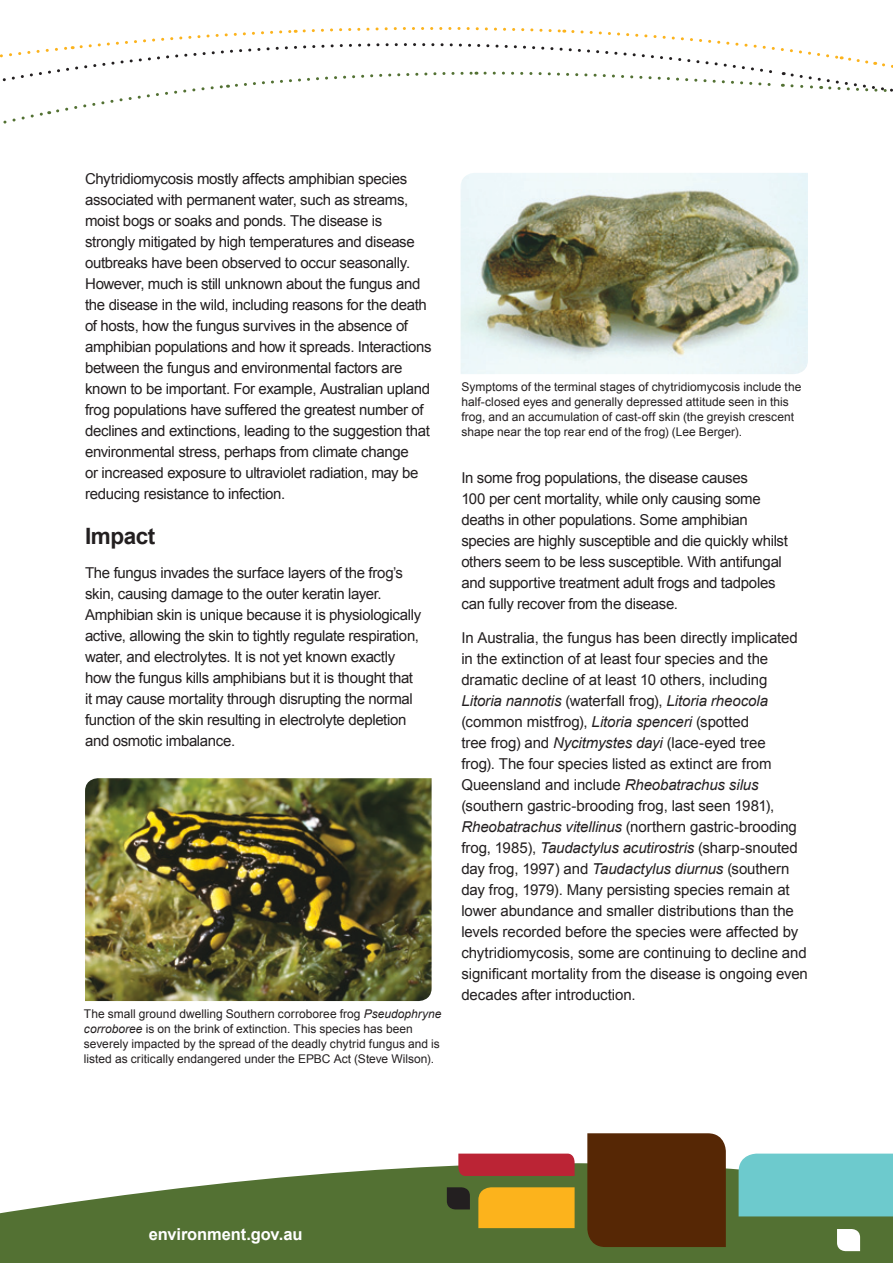
<style>
.page{position:relative;width:893px;height:1263px;background:#fff}
.page>*{position:absolute;margin:0;border:0;box-sizing:border-box;transform-origin:0 0}
.Subhead_2{font:700 22.5px "Arial";letter-spacing:-.02em;color:#231f20}
.t1{font:700 16.5px "Arial";letter-spacing:-.01em;color:#fff}
.Text{font:15px/21px "Arial";letter-spacing:-.02em;color:#231f20}
.Text-2{font:12px/15px "Arial";color:#231f20}
.s1{font-style:italic}
</style>
<div class="page">
<svg style="left:0;top:1163px;width:893px;height:100px;fill:#537133"></svg>
<div style="left:739px;top:1153px;width:154px;height:63px;background:#6dcacd"></div>
<svg style="left:447px;top:1187px;width:23px;height:22px"></svg>
<div style="left:478px;top:1187px;width:97px;height:41px;background:#fcb31c"></div>
<svg style="left:837px;top:1229px;width:23px;height:22px"></svg>
<div style="left:587px;top:1133px;width:139px;height:114px;background:#562705"></div>
<div style="left:458px;top:1153px;width:117px;height:23px;background:#bb2435"></div>
<svg style="left:0;top:27px;width:893px;height:97px"></svg>
<img style="left:461px;top:173px;width:347px;height:201px">
<img style="left:85px;top:778px;width:347px;height:223px">
<p class="Text" style="left:85px;top:168px;width:348px">Chytridiomycosis mostly affects amphibian species associated with permanent water, such as streams, moist bogs or soaks and ponds. The disease is strongly mitigated by high temperatures and disease outbreaks have been observed to occur seasonally.<br>However, much is still unknown about the fungus and the disease in the wild, including reasons for the death of hosts, how the fungus survives in the absence of amphibian populations and how it spreads. Interactions between the fungus and environmental factors are known to be important. For example, Australian upland frog populations have suffered the greatest number of declines and extinctions, leading to the suggestion that environmental stress, perhaps from climate change<br>or increased exposure to ultraviolet radiation, may be reducing resistance to infection.</p>
<p class="Subhead_2" style="left:85px;top:521px;width:72px">Impact</p>
<p class="Text" style="left:85px;top:562px;width:338px">The fungus invades the surface layers of the frog’s skin, causing damage to the outer keratin layer.<br>Amphibian skin is unique because it is physiologically active, allowing the skin to tightly regulate respiration, water, and electrolytes. It is not yet known exactly how the fungus kills amphibians but it is thought that it may cause mortality through disrupting the normal function of the skin resulting in electrolyte depletion and osmotic imbalance.</p>
<p class="Text-2" style="left:84px;top:1007px;width:359px">The small ground dwelling Southern corroboree frog <span class="s1">Pseudophryne corroboree</span> is on the brink of extinction. This species has been severely impacted by the spread of the deadly chytrid fungus and is listed as critically endangered under the EPBC Act (Steve Wilson).</p>
<p class="Text-2" style="left:461px;top:380px;width:341px">Symptoms of the terminal stages of chytridiomycosis include the half-closed eyes and generally depressed attitude seen in this frog, and an accumulation of cast-off skin (the greyish crescent shape near the top rear end of the frog) (Lee Berger).</p>
<p class="Text" style="left:461px;top:467px;width:328px">In some frog populations, the disease causes<br>100 per cent mortality, while only causing some deaths in other populations. Some amphibian species are highly susceptible and die quickly whilst others seem to be less susceptible. With antifungal and supportive treatment adult frogs and tadpoles can fully recover from the disease.</p>
<p class="Text" style="left:461px;top:627px;width:348px">In Australia, the fungus has been directly implicated in the extinction of at least four species and the dramatic decline of at least 10 others, including <span class="s1">Litoria nannotis</span> (waterfall frog), <span class="s1">Litoria rheocola </span>(common mistfrog), <span class="s1">Litoria spenceri</span> (spotted<br>tree frog) and <span class="s1">Nycitmystes dayi</span> (lace-eyed tree<br>frog). The four species listed as extinct are from Queensland and include <span class="s1">Rheobatrachus silus </span>(southern gastric-brooding frog, last seen 1981), <span class="s1">Rheobatrachus vitellinus</span> (northern gastric-brooding frog, 1985), <span class="s1">Taudactylus acutirostris</span> (sharp-snouted day frog, 1997) and <span class="s1">Taudactylus diurnus</span> (southern day frog, 1979). Many persisting species remain at lower abundance and smaller distributions than the levels recorded before the species were affected by chytridiomycosis, some are continuing to decline and significant mortality from the disease is ongoing even decades after introduction.</p>
<p class="t1" style="left:149px;top:1223px;width:155px">environment.gov.au</p>
</div>
